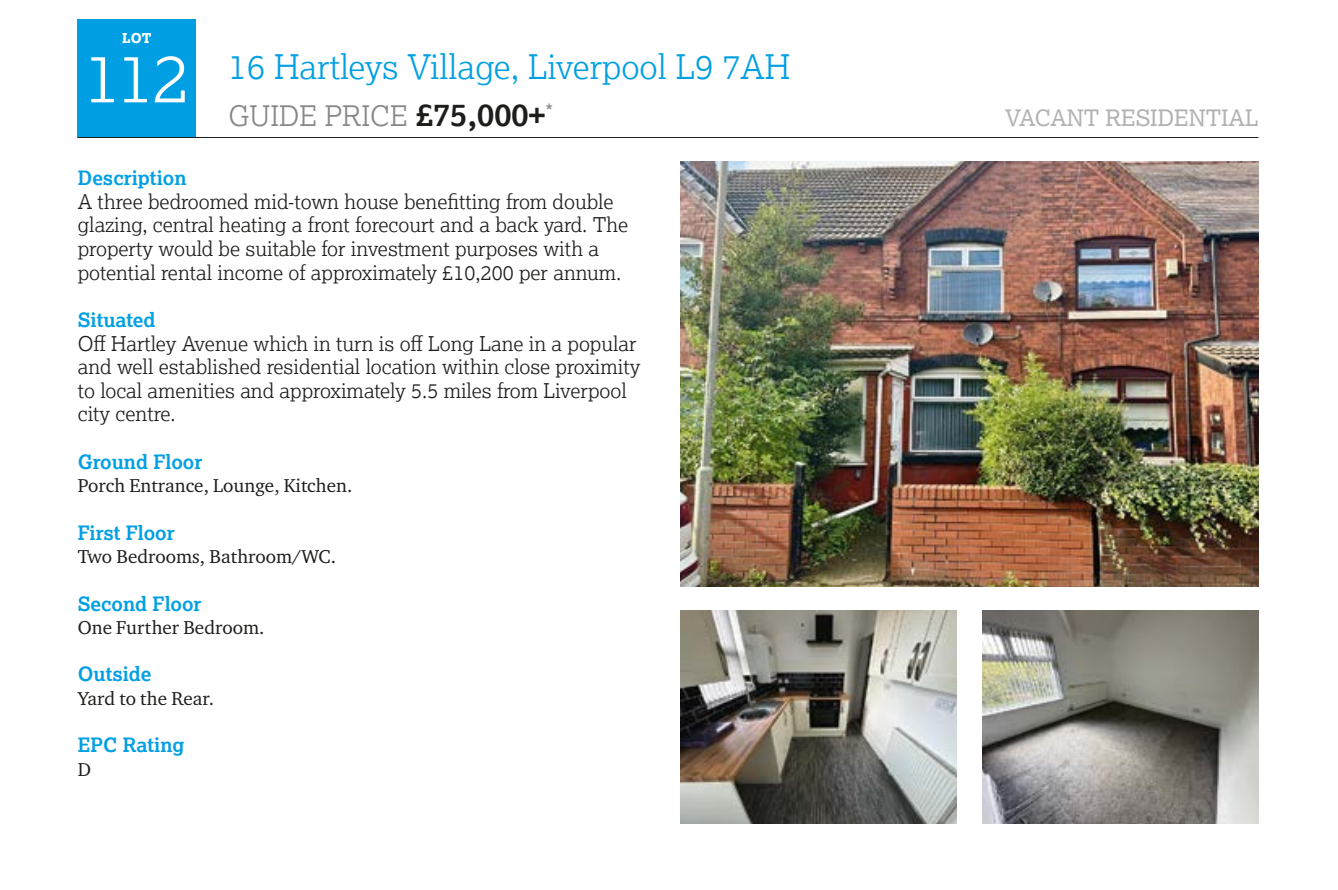
<style>
.page{position:relative;width:1338px;height:890px;background:#fff}
.page>*{position:absolute;margin:0;border:0;box-sizing:border-box;transform-origin:0 0}
.t1{font:300 67.5px "Lexia";color:#fff}
.t2{font:300 33.75px "Lexia";color:#009fe3}
.t3{font:300 28.12px "Lexia";color:#878787}
.t4{font:22.5px "Lexia";color:#b3b2b2}
.t5{font:300 20.25px/23.6px "Lexia";color:#1d1d1b}
.t6{font:20.25px "Lexia";color:#878787}
.t7{font:700 19.8px "Lexia";color:#009fe3}
.t8{font:19.12px "Charter ITC Pro";color:#1d1d1b}
.t9{font:800 13.5px "Lexia";color:#fff}
.s1{font-weight:700;font-size:31.5px;color:#1d1d1b}
</style>
<div class="page">
<div style="left:78px;top:20px;width:118px;height:118px;background:#009fe3"></div>
<hr style="left:78px;top:137px;width:1180px;height:1px;background:#1d1d1b">
<img style="left:680px;top:610px;width:276px;height:213px">
<img style="left:982px;top:610px;width:276px;height:213px">
<img style="left:680px;top:161px;width:578px;height:426px">
<p class="t9" style="left:122px;top:30px;width:31px">LOT</p>
<h1 class="t1" style="left:84px;top:35px;width:107px">112</h1>
<h2 class="t2" style="left:228px;top:45px;width:563px">16 Hartleys Village, Liverpool L9 7AH</h2>
<h3 class="t3" style="left:228px;top:98px;width:318px">GUIDE PRICE <span class="s1">£75,000+</span></h3>
<p class="t4" style="left:1004px;top:104px;width:255px">VACANT RESIDENTIAL</p>
<p class="t6" style="left:545px;top:99px;width:9px">*</p>
<p class="t7" style="left:78px;top:165px;width:110px">Description</p>
<p class="t5" style="left:78px;top:189px;width:552px">A three bedroomed mid-town house benefitting from double glazing, central heating a front forecourt and a back yard. The property would be suitable for investment purposes with a potential rental income of approximately £10,200 per annum.</p>
<p class="t7" style="left:78px;top:307px;width:79px">Situated</p>
<p class="t5" style="left:78px;top:331px;width:564px">Off Hartley Avenue which in turn is off Long Lane in a popular and well established residential location within close proximity to local amenities and approximately 5.5 miles from Liverpool city centre.</p>
<p class="t7" style="left:78px;top:449px;width:126px">Ground Floor</p>
<p class="t8" style="left:78px;top:474px;width:276px">Porch Entrance, Lounge, Kitchen.</p>
<p class="t7" style="left:78px;top:520px;width:98px">First Floor</p>
<p class="t8" style="left:78px;top:544px;width:260px">Two Bedrooms, Bathroom/WC.</p>
<p class="t7" style="left:78px;top:591px;width:125px">Second Floor</p>
<p class="t8" style="left:78px;top:615px;width:188px">One Further Bedroom.</p>
<p class="t7" style="left:78px;top:661px;width:75px">Outside</p>
<p class="t8" style="left:78px;top:686px;width:138px">Yard to the Rear.</p>
<p class="t7" style="left:78px;top:732px;width:108px">EPC Rating</p>
<p class="t8" style="left:78px;top:757px;width:15px">D</p>
</div>
